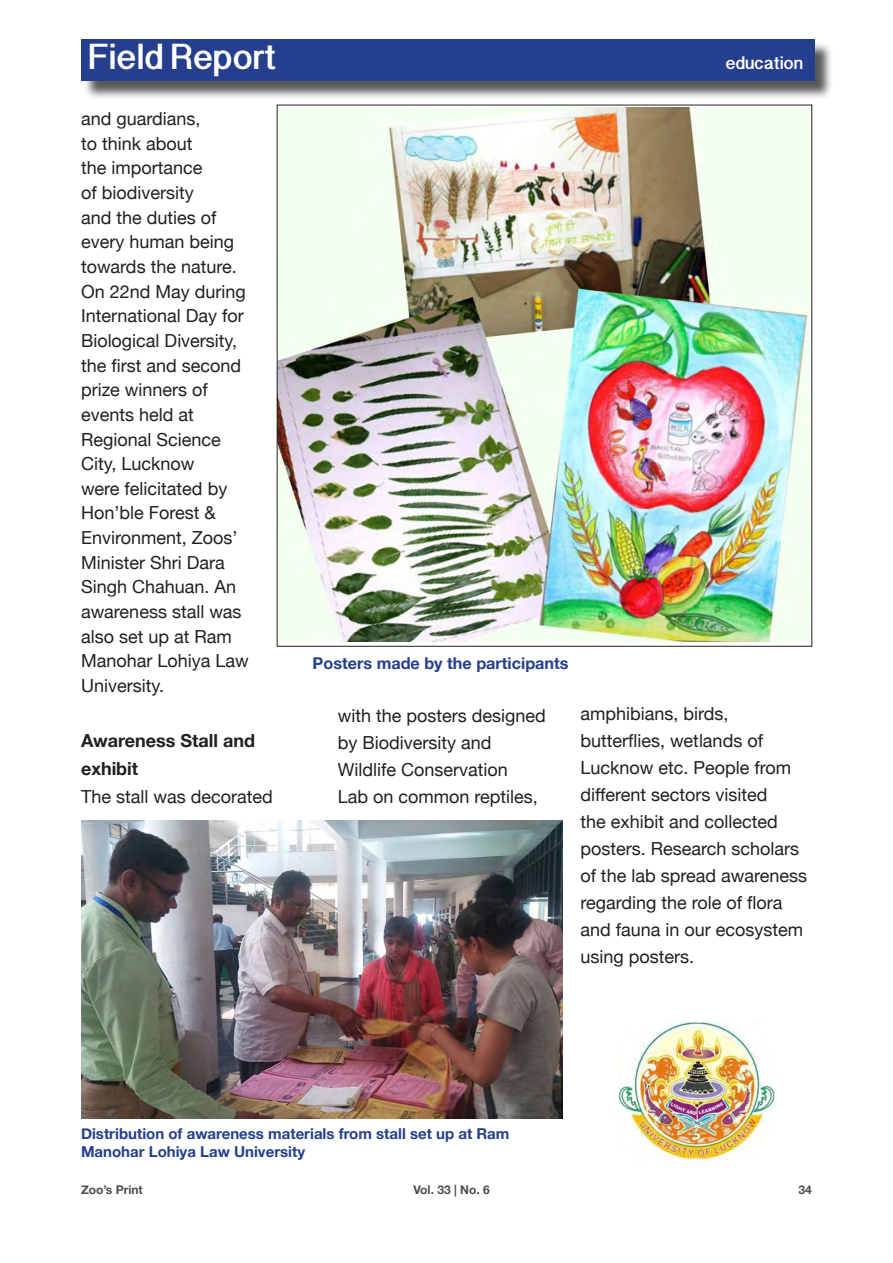
<style>
.page{position:relative;width:893px;height:1263px;background:#fff}
.page>*{position:absolute;margin:0;border:0;box-sizing:border-box;transform-origin:0 0}
.t1{font:700 36px "Devanagari Sangam MN";color:#fff}
.t2{font:18px/24.6px "Helvetica Neue";color:#231f20}
.t3{font:700 18px/27.6px "Helvetica Neue";color:#231f20}
.t4{font:700 18px "Devanagari Sangam MN";color:#fff}
.t5{font:700 16.2px "Helvetica Neue";color:#253f8e}
.t6{font:700 15px/18px "Helvetica Neue";color:#253f8e}
.t7{font:700 12px "Helvetica Neue";color:#4d4d4d}
</style>
<div class="page">
<div style="left:83px;top:41px;width:750px;height:59px;background:#231f20;opacity:.75"></div>
<div style="left:81px;top:39px;width:733px;height:42px;background:#253f8e"></div>
<img style="left:81px;top:820px;width:481px;height:298px">
<img style="left:279px;top:108px;width:531px;height:533px">
<img style="left:618px;top:1021px;width:156px;height:140px">
<h1 class="t1" style="left:88px;top:35px;width:189px">Field Report</h1>
<p class="t2" style="left:81px;top:107px;width:157px">and guardians,<br>to think about<br>the importance<br>of biodiversity<br>and the duties of every human being towards the nature.</p>
<p class="t2" style="left:81px;top:280px;width:169px">On 22nd May during<br>International Day for<br>Biological Diversity, the first and second prize winners of events held at<br>Regional Science<br>City, Lucknow<br>were felicitated by<br>Hon’ble Forest &amp;<br>Environment, Zoos’<br>Minister Shri Dara<br>Singh Chahuan. An awareness stall was also set up at Ram<br>Manohar Lohiya Law<br>University.</p>
<p class="t3" style="left:81px;top:727px;width:175px">Awareness Stall and exhibit</p>
<p class="t2" style="left:81px;top:785px;width:193px">The stall was decorated</p>
<p class="t4" style="left:725px;top:52px;width:79px">education</p>
<p class="t5" style="left:313px;top:651px;width:257px">Posters made by the participants</p>
<p class="t2" style="left:338px;top:703px;width:210px;line-height:27px">with the posters designed by Biodiversity and<br>Wildlife Conservation<br>Lab on common reptiles,</p>
<p class="t2" style="left:580px;top:701px;width:228px;line-height:27px">amphibians, birds, butterflies, wetlands of<br>Lucknow etc. People from different sectors visited<br>the exhibit and collected posters. Research scholars of the lab spread awareness regarding the role of flora and fauna in our ecosystem using posters.</p>
<p class="t6" style="left:81px;top:1125px;width:430px">Distribution of awareness materials from stall set up at Ram<br>Manohar Lohiya Law University</p>
<p class="t7" style="left:81px;top:1180px;width:63px">Zoo’s Print</p>
<p class="t7" style="left:413px;top:1180px;width:78px">Vol. 33 | No. 6</p>
<p class="t7" style="left:799px;top:1180px;width:15px">34</p>
</div>
